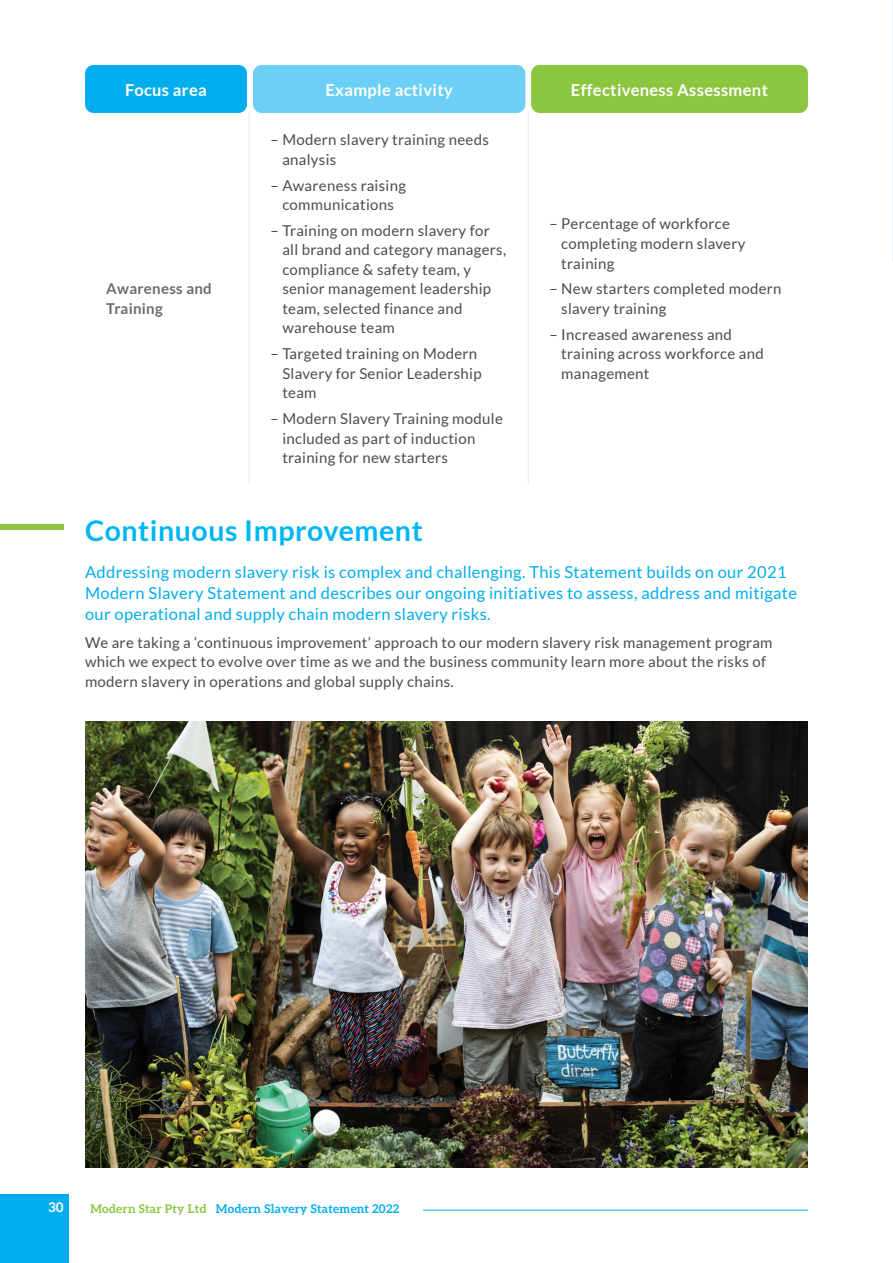
<style>
.page{position:relative;width:893px;height:1263px;background:#fff}
.page>*{position:absolute;margin:0;border:0;box-sizing:border-box;transform-origin:0 0}
.t1{font:700 28.5px "Lato";letter-spacing:.02em;color:#00b6f0}
.t2{font:16.5px/21px "Lato";letter-spacing:.02em;color:#00aeef}
.t3{font:700 16.5px "Lato";letter-spacing:.02em;color:#fff}
.t4{font:15px/19.5px "Lato";letter-spacing:.02em;color:#4b4c4d}
.t5{font:700 15px/19.5px "Lato";letter-spacing:.02em;color:#6c6d70}
.t6{font:700 13.5px "Lato";color:#fff}
.t7{font:700 12px "Aleo";letter-spacing:.02em;color:#00aeef}
.s1{color:#8bc63e}
</style>
<div class="page">
<hr style="left:249px;top:112px;width:1px;height:372px;background:#e6e7e9">
<hr style="left:528px;top:112px;width:1px;height:372px;background:#e6e7e9">
<div style="left:0;top:525px;width:64px;height:5px;background:#8bc63e"></div>
<img style="left:85px;top:721px;width:723px;height:446px">
<hr style="left:892px;top:0;width:1px;height:261px;background:#eaf7fd">
<div style="left:85px;top:65px;width:162px;height:48px;background:#00aeef;border-radius:9px"></div>
<div style="left:253px;top:65px;width:272px;height:48px;background:#6bcff6;border-radius:9px"></div>
<div style="left:531px;top:65px;width:277px;height:48px;background:#8bc63e;border-radius:9px"></div>
<div style="left:0;top:1193px;width:69px;height:70px;background:#00aeef"></div>
<hr style="left:423px;top:1210px;width:385px;height:1px;background:#00aeef">
<p class="t3" style="left:125px;top:80px;width:83px">Focus area</p>
<p class="t3" style="left:325px;top:80px;width:129px">Example activity</p>
<p class="t3" style="left:571px;top:80px;width:199px">Effectiveness Assessment</p>
<p class="t5" style="left:106px;top:279px;width:107px">Awareness and<br>Training</p>
<p class="t4" style="left:282px;top:130px;width:208px;text-indent:-12px">– Modern slavery training needs analysis</p>
<p class="t4" style="left:270px;top:175px;width:137px;text-align:center">– Awareness raising communications</p>
<p class="t4" style="left:282px;top:221px;width:225px;text-indent:-12px">– Training on modern slavery for all brand and category managers, compliance &amp; safety team, y senior management leadership team, selected finance and warehouse team</p>
<p class="t4" style="left:282px;top:344px;width:201px;text-indent:-12px">– Targeted training on Modern<br>Slavery for Senior Leadership team</p>
<p class="t4" style="left:282px;top:409px;width:222px;text-indent:-12px">– Modern Slavery Training module included as part of induction training for new starters</p>
<h1 class="t1" style="left:85px;top:514px;width:339px">Continuous Improvement</h1>
<p class="t4" style="left:561px;top:214px;width:186px;text-indent:-12px">– Percentage of workforce completing modern slavery training</p>
<p class="t4" style="left:561px;top:279px;width:222px;text-indent:-12px">– New starters completed modern slavery training</p>
<p class="t4" style="left:561px;top:324px;width:204px;text-indent:-12px">– Increased awareness and training across workforce and management</p>
<p class="t2" style="left:85px;top:561px;width:713px">Addressing modern slavery risk is complex and challenging. This Statement builds on our 2021<br>Modern Slavery Statement and describes our ongoing initiatives to assess, address and mitigate our operational and supply chain modern slavery risks.</p>
<p class="t4" style="left:85px;top:632px;width:689px">We are taking a ‘continuous improvement’ approach to our modern slavery risk management program which we expect to evolve over time as we and the business community learn more about the risks of modern slavery in operations and global supply chains.</p>
<p class="t6" style="left:48px;top:1199px;width:17px">30</p>
<p class="t7" style="left:90px;top:1202px;width:310px"><span class="s1">Modern Star Pty Ltd</span> Modern Slavery Statement 2022</p>
</div>
